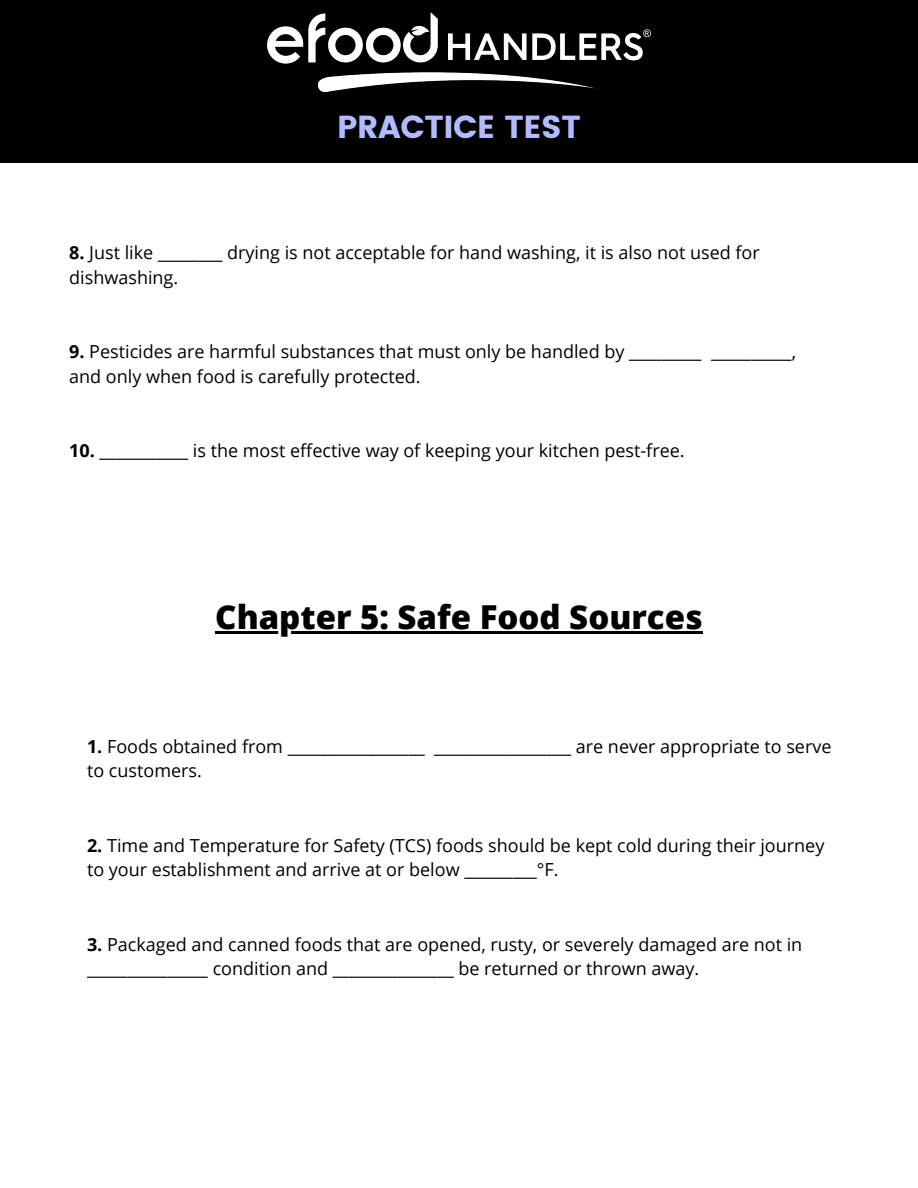
<style>
.page{position:relative;width:918px;height:1188px;background:#fff}
.page>*{position:absolute;margin:0;border:0;box-sizing:border-box;transform-origin:0 0}
.t1{font:800 33px "Open Sans";color:#000}
.t2{font:31.8px "Poppins";letter-spacing:-.01em;color:#b1bbff}
.t3{font:18px/24.8px "Open Sans";color:#000}
.s1{font-weight:700}
</style>
<div class="page">
<div style="left:0;top:0;width:918px;height:163px;background:#000"></div>
<img style="left:268px;top:13px;width:382px;height:78px">
<hr style="left:215px;top:631px;width:488px;height:3px;background:#000">
<h2 class="t2" style="left:337px;top:109px;width:245px">PRACTICE TEST</h2>
<p class="t3" style="left:69px;top:239px;width:692px"><span class="s1">8.</span> Just like ________ drying is not acceptable for hand washing, it is also not used for dishwashing.</p>
<p class="t3" style="left:69px;top:338px;width:728px"><span class="s1">9.</span> Pesticides are harmful substances that must only be handled by _________ __________, and only when food is carefully protected.</p>
<p class="t3" style="left:69px;top:437px;width:617px"><span class="s1">10.</span> ___________ is the most effective way of keeping your kitchen pest-free.</p>
<h1 class="t1" style="left:215px;top:594px;width:489px">Chapter 5: Safe Food Sources</h1>
<p class="t3" style="left:87px;top:733px;width:746px"><span class="s1">1.</span> Foods obtained from _________________ _________________ are never appropriate to serve to customers.</p>
<p class="t3" style="left:87px;top:832px;width:739px"><span class="s1">2.</span> Time and Temperature for Safety (TCS) foods should be kept cold during their journey to your establishment and arrive at or below _________°F.</p>
<p class="t3" style="left:87px;top:931px;width:717px"><span class="s1">3.</span> Packaged and canned foods that are opened, rusty, or severely damaged are not in _______________ condition and _______________ be returned or thrown away.</p>
</div>
